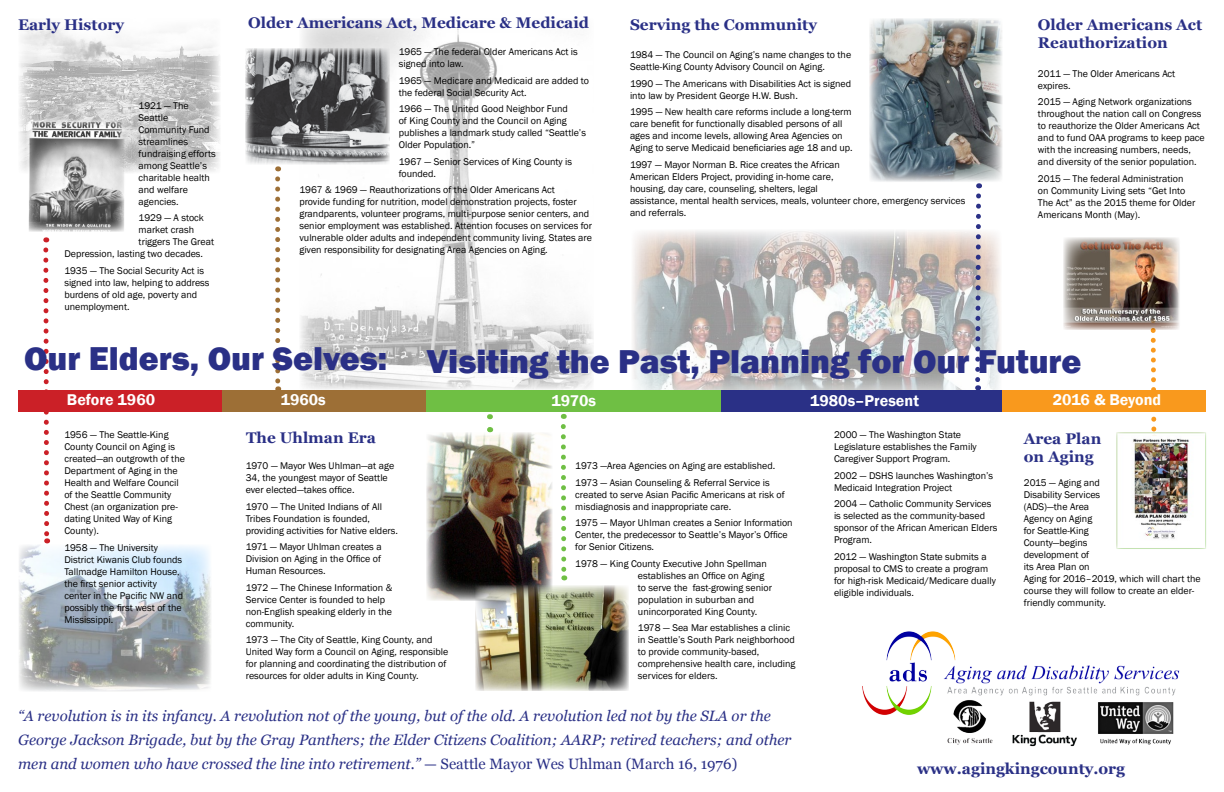
<style>
.page{position:relative;width:1224px;height:792px;background:#fff}
.page>*{position:absolute;margin:0;border:0;box-sizing:border-box;transform-origin:0 0}
.t1{font:800 34px "Franklin Gothic";color:#2a3086}
.t2{font:600 16px "Franklin Gothic";color:#fff}
.t3{font:700 15.4px/18.5px "Georgia";color:#2a3086}
.t4{font:italic 15px/24px "Georgia";color:#2a3086}
.t5{font:10px/12px "Franklin Gothic";color:#000}
.s1{font-style:normal}
</style>
<div class="page">
<div style="left:18px;top:390px;width:207px;height:22px;background:#cb2027"></div>
<img style="left:633px;top:231px;width:367px;height:159px">
<img style="left:19px;top:545px;width:192px;height:146px">
<img style="left:300px;top:20px;width:294px;height:370px">
<svg style="left:275px;top:179px;width:5px;height:211px"></svg>
<svg style="left:1150px;top:330px;width:7px;height:102px"></svg>
<svg style="left:43px;top:237px;width:7px;height:306px"></svg>
<img style="left:19px;top:25px;width:201px;height:148px">
<div style="left:222px;top:390px;width:205px;height:22px;background:#9d6f36"></div>
<div style="left:427px;top:390px;width:294px;height:22px;background:#6fbf44"></div>
<div style="left:721px;top:390px;width:281px;height:22px;background:#2a3086"></div>
<div style="left:1002px;top:390px;width:204px;height:22px;background:#f9991d"></div>
<img style="left:862px;top:631px;width:318px;height:115px">
<img style="left:426px;top:432px;width:126px;height:169px">
<svg style="left:487px;top:414px;width:5px;height:18px"></svg>
<img style="left:476px;top:585px;width:153px;height:106px">
<img style="left:1133px;top:434px;width:56px;height:105px">
<img style="left:246px;top:48px;width:144px;height:117px">
<img style="left:26px;top:120px;width:99px;height:112px">
<svg style="left:560px;top:414px;width:8px;height:166px"></svg>
<svg style="left:973px;top:183px;width:11px;height:207px"></svg>
<img style="left:869px;top:18px;width:133px;height:164px">
<img style="left:1063px;top:237px;width:117px;height:93px">
<h3 class="t3" style="left:18px;top:15px;width:108px">Early History</h3>
<p class="t5" style="left:139px;top:99px;width:79px">1921 — The<br>Seattle<br>Community Fund streamlines fundraising efforts among Seattle’s charitable health and welfare agencies.</p>
<p class="t5" style="left:139px;top:212px;width:67px">1929 — A stock</p>
<p class="t5" style="left:139px;top:224px;width:57px">market crash</p>
<p class="t5" style="left:139px;top:236px;width:77px">triggers The Great</p>
<p class="t5" style="left:64px;top:248px;width:140px">Depression, lasting two decades.</p>
<p class="t5" style="left:64px;top:264px;width:147px">1935 — The Social Security Act is signed into law, helping to address burdens of old age, poverty and unemployment.</p>
<h3 class="t3" style="left:248px;top:14px;width:342px">Older Americans Act, Medicare &amp; Medicaid</h3>
<p class="t5" style="left:399px;top:46px;width:181px">1965 — The federal Older Americans Act is signed into law.</p>
<p class="t5" style="left:399px;top:75px;width:192px">1965 — Medicare and Medicaid are added to the federal Social Security Act.</p>
<p class="t5" style="left:399px;top:103px;width:189px">1966 — The United Good Neighbor Fund<br>of King County and the Council on Aging publishes a landmark study called “Seattle’s Older Population.”</p>
<p class="t5" style="left:399px;top:156px;width:175px">1967 — Senior Services of King County is founded.</p>
<p class="t5" style="left:299px;top:184px;width:294px">1967 &amp; 1969 — Reauthorizations of the Older Americans Act<br>provide funding for nutrition, model demonstration projects, foster grandparents, volunteer programs, multi-purpose senior centers, and senior employment was established. Attention focuses on services for vulnerable older adults and independent community living. States are given responsibility for designating Area Agencies on Aging.</p>
<h3 class="t3" style="left:630px;top:15px;width:189px">Serving the Community</h3>
<p class="t5" style="left:630px;top:49px;width:223px">1984 — The Council on Aging’s name changes to the<br>Seattle-King County Advisory Council on Aging.</p>
<p class="t5" style="left:630px;top:78px;width:223px">1990 — The Americans with Disabilities Act is signed into law by President George H.W. Bush.</p>
<p class="t5" style="left:630px;top:106px;width:224px">1995 — New health care reforms include a long-term care benefit for functionally disabled persons of all ages and income levels, allowing Area Agencies on Aging to serve Medicaid beneficiaries age 18 and up.</p>
<p class="t5" style="left:630px;top:159px;width:337px">1997 — Mayor Norman B. Rice creates the African<br>American Elders Project, providing in-home care,<br>housing, day care, counseling, shelters, legal<br>assistance, mental health services, meals, volunteer chore, emergency services and referrals.</p>
<h3 class="t3" style="left:1038px;top:15px;width:166px">Older Americans Act<br>Reauthorization</h3>
<p class="t5" style="left:1038px;top:68px;width:139px">2011 — The Older Americans Act expires.</p>
<p class="t5" style="left:1038px;top:96px;width:168px">2015 — Aging Network organizations throughout the nation call on Congress to reauthorize the Older Americans Act and to fund OAA programs to keep pace with the increasing numbers, needs, and diversity of the senior population.</p>
<p class="t5" style="left:1038px;top:173px;width:159px">2015 — The federal Administration on Community Living sets “Get Into<br>The Act” as the 2015 theme for Older<br>Americans Month (May).</p>
<h1 class="t1" style="left:24px;top:339px;width:1059px">Our Elders, Our Selves: Visiting the Past, Planning for Our Future</h1>
<h2 class="t2" style="left:67px;top:390px;width:90px">Before 1960</h2>
<h2 class="t2" style="left:281px;top:390px;width:47px">1960s</h2>
<h2 class="t2" style="left:1053px;top:390px;width:110px">2016 &amp; Beyond</h2>
<h2 class="t2" style="left:810px;top:390px;width:110px">1980s–Present</h2>
<h2 class="t2" style="left:552px;top:391px;width:46px">1970s</h2>
<p class="t5" style="left:64px;top:429px;width:122px">1956 — The Seattle-King<br>County Council on Aging is created—an outgrowth of the<br>Department of Aging in the<br>Health and Welfare Council of the Seattle Community<br>Chest (an organization pre&shy;dating United Way of King<br>County).</p>
<p class="t5" style="left:64px;top:542px;width:120px">1958 — The University<br>District Kiwanis Club founds<br>Tallmadge Hamilton House, the first senior activity center in the Pacific NW and possibly the first west of the<br>Mississippi.</p>
<h3 class="t3" style="left:246px;top:428px;width:131px">The Uhlman Era</h3>
<p class="t5" style="left:246px;top:460px;width:150px">1970 — Mayor Wes Uhlman—at age<br>34, the youngest mayor of Seattle ever elected—takes office.</p>
<p class="t5" style="left:246px;top:501px;width:154px">1970 — The United Indians of All<br>Tribes Foundation is founded, providing activities for Native elders.</p>
<p class="t5" style="left:246px;top:541px;width:137px;text-align:justify">1971 — Mayor Uhlman creates a Division on Aging in the Office of Human Resources.</p>
<p class="t5" style="left:246px;top:582px;width:148px">1972 — The Chinese Information &amp;<br>Service Center is founded to help non-English speaking elderly in the community.</p>
<p class="t5" style="left:246px;top:634px;width:204px">1973 — The City of Seattle, King County, and United Way form a Council on Aging, responsible for planning and coordinating the distribution of resources for older adults in King County.</p>
<p class="t5" style="left:575px;top:458px;width:202px;line-height:16.5px">1973 —Area Agencies on Aging are established.<br>1973 — Asian Counseling &amp; Referral Service is</p>
<p class="t5" style="left:575px;top:489px;width:211px">created to serve Asian Pacific Americans at risk of misdiagnosis and inappropriate care.</p>
<p class="t5" style="left:575px;top:517px;width:219px">1975 — Mayor Uhlman creates a Senior Information<br>Center, the predecessor to Seattle’s Mayor’s Office for Senior Citizens.</p>
<p class="t5" style="left:638px;top:558px;width:136px;text-indent:-63px">1978 — King County Executive John Spellman establishes an Office on Aging to serve the fast-growing senior population in suburban and unincorporated King County.</p>
<p class="t5" style="left:638px;top:622px;width:159px">1978 — Sea Mar establishes a clinic in Seattle’s South Park neighborhood to provide community-based, comprehensive health care, including services for elders.</p>
<p class="t4" style="left:18px;top:704px;width:775px">“A revolution is in its infancy. A revolution not of the young, but of the old. A revolution led not by the SLA or the<br>George Jackson Brigade, but by the Gray Panthers; the Elder Citizens Coalition; AARP; retired teachers; and other men and women who have crossed the line into retirement.” <span class="s1">— Seattle Mayor Wes Uhlman (March 16, 1976)</span></p>
<p class="t5" style="left:834px;top:429px;width:144px">2000 — The Washington State<br>Legislature establishes the Family<br>Caregiver Support Program.</p>
<p class="t5" style="left:834px;top:470px;width:161px">2002 — DSHS launches Washington’s<br>Medicaid Integration Project</p>
<p class="t5" style="left:834px;top:498px;width:165px">2004 — Catholic Community Services is selected as the community-based sponsor of the African American Elders<br>Program.</p>
<p class="t5" style="left:834px;top:551px;width:163px">2012 — Washington State submits a proposal to CMS to create a program for high-risk Medicaid/Medicare dually eligible individuals.</p>
<h3 class="t3" style="left:1024px;top:429px;width:79px">Area Plan on Aging</h3>
<p class="t5" style="left:1024px;top:477px;width:178px">2015 — Aging and<br>Disability Services<br>(ADS)—the Area<br>Agency on Aging<br>for Seattle-King<br>County—begins<br>development of<br>its Area Plan on<br>Aging for 2016–2019, which will chart the course they will follow to create an elder&shy;friendly community.</p>
<h3 class="t3" style="left:917px;top:759px;width:210px">www.agingkingcounty.org</h3>
</div>
